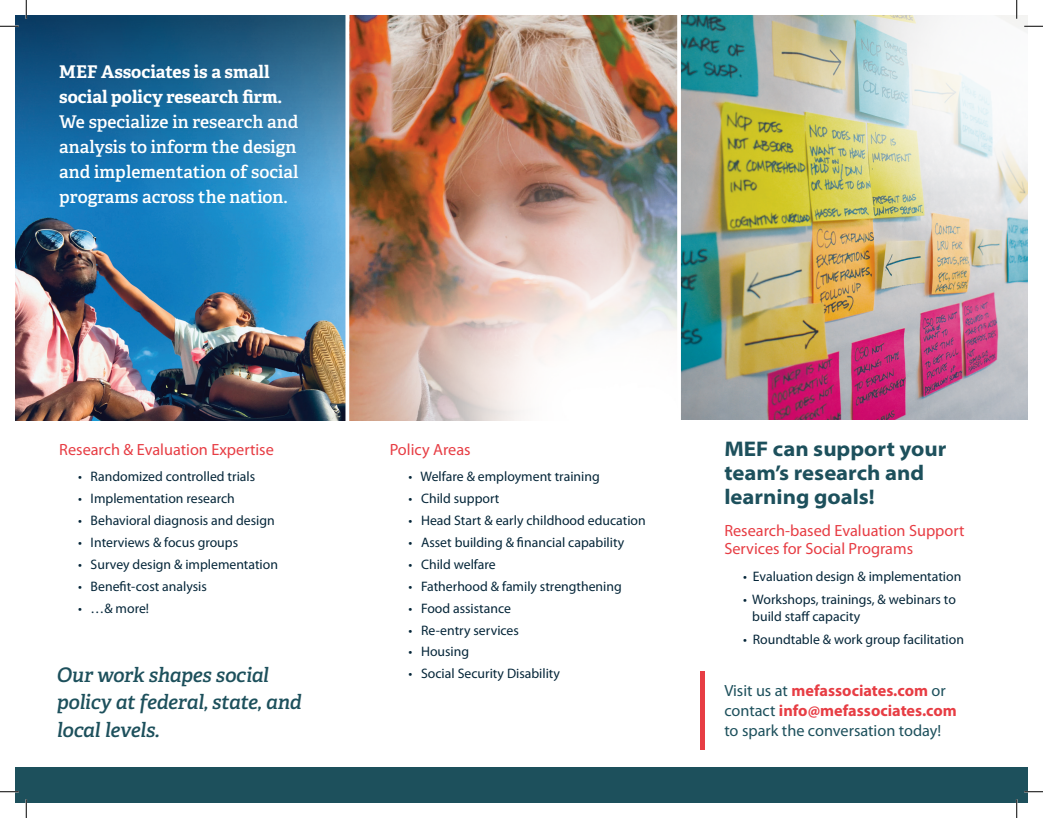
<style>
.page{position:relative;width:1043px;height:818px;background:#fff}
.page>*{position:absolute;margin:0;border:0;box-sizing:border-box;transform-origin:0 0}
.t1{font:700 semi-expanded 21.25px/23.8px "Myriad Pro";color:#1d505c}
.t2{font:italic 600 20px/27.5px "Adelle";letter-spacing:-.015em;color:#1d505c}
.t3{font:600 17.5px/25px "Adelle";color:#fff;text-align:justify}
.t4{font:700 17.5px/25px "Adelle";color:#fff}
.t5{font:16.25px/18.8px "Myriad Pro";color:#e73d44}
.t6{font:16.25px/20px "Myriad Pro";color:#1d505c}
.t7{font:13.75px/17.5px "Myriad Pro";color:#052639}
.s1{font-weight:700;color:#e73d44}
</style>
<div class="page">
<img style="left:15px;top:15px;width:641px;height:405px">
<svg style="left:15px;top:15px;width:330px;height:188px;background:#1f6c9e"></svg>
<div style="left:700px;top:671px;width:5px;height:79px;background:#e73d44"></div>
<img style="left:656px;top:15px;width:372px;height:405px">
<img style="left:792px;top:15px;width:236px;height:289px">
<div style="left:15px;top:767px;width:1013px;height:35px;background:#1d505c"></div>
<img style="left:349px;top:59px;width:328px;height:361px">
<svg style="left:345px;top:15px;width:4px;height:406px"></svg>
<hr style="left:677px;top:15px;width:4px;height:492px;background:#fff">
<svg style="left:0;top:25px;width:19px;height:2px"></svg>
<svg style="left:1024px;top:25px;width:18px;height:2px"></svg>
<svg style="left:0;top:790px;width:19px;height:2px"></svg>
<svg style="left:1024px;top:790px;width:18px;height:2px"></svg>
<svg style="left:25px;top:0;width:2px;height:19px"></svg>
<svg style="left:25px;top:799px;width:2px;height:19px"></svg>
<svg style="left:1015px;top:0;width:2px;height:19px"></svg>
<svg style="left:1015px;top:799px;width:2px;height:19px"></svg>
<p class="t4" style="left:59px;top:59px;width:225px">MEF Associates is a small social policy research firm.</p>
<p class="t3" style="left:59px;top:109px;width:241px">We specialize in research and analysis to inform the design and implementation of social programs across the nation.</p>
<p class="t5" style="left:59px;top:440px;width:216px">Research &amp; Evaluation Expertise</p>
<p class="t7" style="left:78px;top:467px;width:179px">• Randomized controlled trials</p>
<p class="t7" style="left:78px;top:489px;width:158px">• Implementation research</p>
<p class="t7" style="left:78px;top:511px;width:198px">• Behavioral diagnosis and design</p>
<p class="t7" style="left:78px;top:533px;width:162px">• Interviews &amp; focus groups</p>
<p class="t7" style="left:78px;top:555px;width:201px">• Survey design &amp; implementation</p>
<p class="t7" style="left:78px;top:577px;width:130px">• Benefit-cost analysis</p>
<p class="t7" style="left:78px;top:599px;width:73px">• …&amp; more!</p>
<h2 class="t2" style="left:57px;top:661px;width:246px">Our work shapes social policy at federal, state, and local levels.</h2>
<p class="t5" style="left:390px;top:440px;width:82px">Policy Areas</p>
<p class="t7" style="left:408px;top:467px;width:193px">• Welfare &amp; employment training</p>
<p class="t7" style="left:408px;top:489px;width:92px">• Child support</p>
<p class="t7" style="left:408px;top:511px;width:239px">• Head Start &amp; early childhood education</p>
<p class="t7" style="left:408px;top:533px;width:217px">• Asset building &amp; financial capability</p>
<p class="t7" style="left:408px;top:555px;width:89px">• Child welfare</p>
<p class="t7" style="left:408px;top:577px;width:215px">• Fatherhood &amp; family strengthening</p>
<p class="t7" style="left:408px;top:599px;width:104px">• Food assistance</p>
<p class="t7" style="left:408px;top:621px;width:112px">• Re-entry services</p>
<p class="t7" style="left:408px;top:642px;width:62px">• Housing</p>
<p class="t7" style="left:408px;top:664px;width:153px">• Social Security Disability</p>
<h1 class="t1" style="left:724px;top:436px;width:224px">MEF can support your team’s research and learning goals!</h1>
<p class="t5" style="left:724px;top:520px;width:242px">Research-based Evaluation Support<br>Services for Social Programs</p>
<p class="t7" style="left:743px;top:567px;width:220px">• Evaluation design &amp; implementation</p>
<p class="t7" style="left:752px;top:590px;width:205px;text-indent:-9px">• Workshops, trainings, &amp; webinars to build staff capacity</p>
<p class="t7" style="left:743px;top:630px;width:222px">• Roundtable &amp; work group facilitation</p>
<p class="t6" style="left:724px;top:680px;width:234px">Visit us at <span class="s1">mefassociates.com</span> or contact <span class="s1">info@mefassociates.com </span>to spark the conversation today!</p>
</div>
